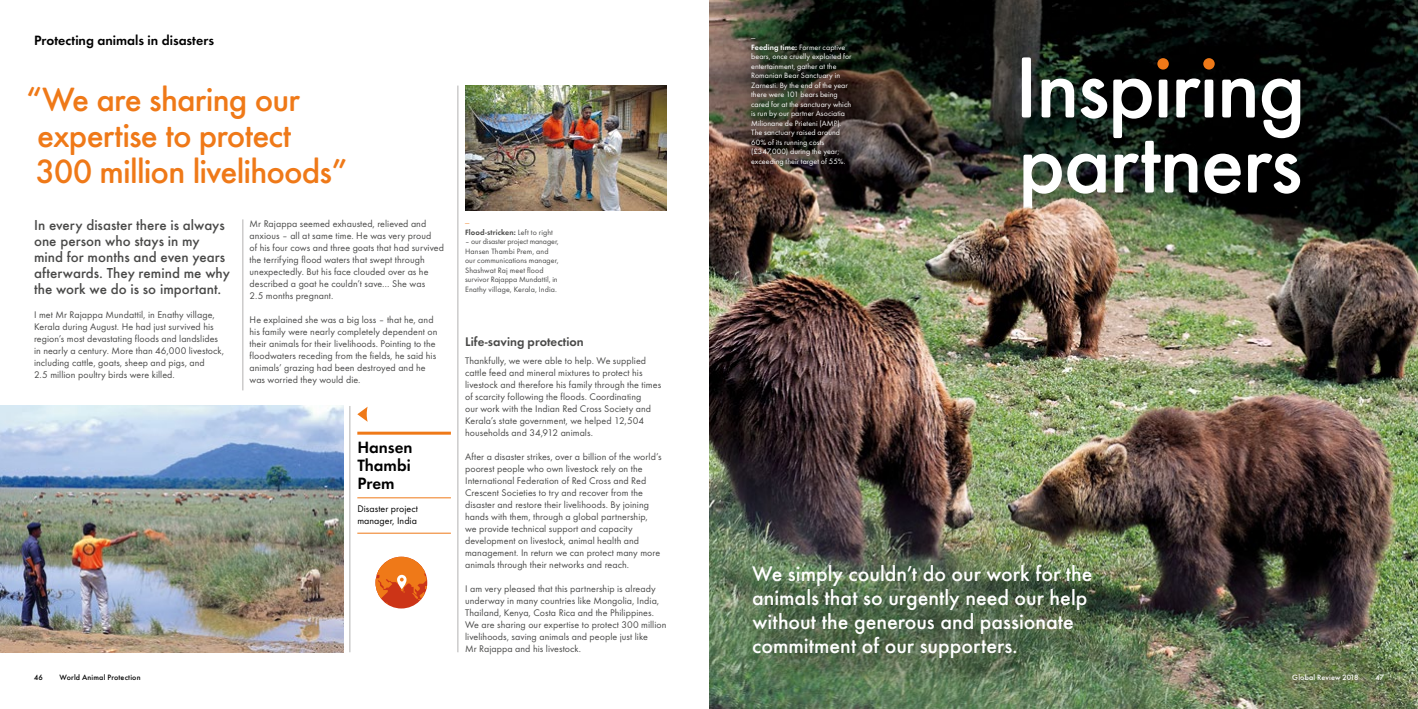
<style>
.page{position:relative;width:1418px;height:709px;background:#fff}
.page>*{position:absolute;margin:0;border:0;box-sizing:border-box;transform-origin:0 0}
.t1{font:500 35px/36px "Futura Round";letter-spacing:-.025em;color:#ef7918}
.t2{font:500 22px/24px "Futura Round";color:#fff}
.t3{font:600 17px/18px "Futura Round";color:#000;text-align:justify}
.t4{font:500 15px/16px "Futura Round";color:#4a4a49}
.t5{font:600 14px "Futura Round";color:#000}
.t6{font:600 13px "Futura Round";color:#4a4a49}
.t7{font:10px/12px "Futura Round";letter-spacing:.005em;color:#4a4a49}
.t8{font:10px/12px "Futura Round";letter-spacing:.005em;color:#000}
.t9{font:8px/9.5px "Futura Round";letter-spacing:.005em;color:#fff}
.t10{font:8px/9.5px "Futura Round";letter-spacing:.005em;color:#4a4a49}
.t11{font:600 8px/9.5px "Futura Round";letter-spacing:.015em;color:#4a4a49}
.t12{font:500 8px "Futura Round";letter-spacing:.02em;color:#000}
.t13{font:500 8px "Futura Round";letter-spacing:.015em;color:#fff}
.s1{font-weight:400;color:#f28f3c}
.s2{font-weight:400}
.s3{font-weight:600}
</style>
<div class="page">
<img style="left:709px;top:0;width:708px;height:709px">
<hr style="left:458px;top:86px;width:1px;height:566px;background:#b3b2b2">
<hr style="left:350px;top:406px;width:1px;height:246px;background:#b3b2b2">
<hr style="left:243px;top:219px;width:1px;height:171px;background:#b3b2b2">
<img style="left:465px;top:85px;width:201px;height:126px">
<hr style="left:357px;top:431px;width:94px;height:3px;background:#ef7918">
<hr style="left:357px;top:497px;width:94px;height:1px;background:#ef7918">
<hr style="left:357px;top:533px;width:94px;height:1px;background:#ef7918">
<img style="left:0;top:406px;width:343px;height:246px">
<svg style="left:357px;top:407px;width:10px;height:15px"></svg>
<svg style="left:375px;top:556px;width:52px;height:52px"></svg>
<svg style="left:1021px;top:57px;width:279px;height:156px"></svg>
<svg style="left:752px;top:564px;width:373px;height:127px;background:#576f50"></svg>
<div style="left:742px;top:29px;width:117px;height:145px;background:#000;opacity:.75"></div>
<div style="left:1157px;top:58px;width:11px;height:12px;background:#ef7918;border-radius:50%"></div>
<div style="left:1203px;top:58px;width:11px;height:12px;background:#ef7918;border-radius:50%"></div>
<h3 class="t5" style="left:34px;top:29px;width:181px">Protecting animals in disasters</h3>
<h1 class="t1" style="left:26px;top:78px;width:323px">“We are sharing our expertise to protect<br>300 million livelihoods”</h1>
<h3 class="t4" style="left:34px;top:216px;width:197px">In every disaster there is always one person who stays in my mind for months and even years afterwards. They remind me why the work we do is so important.</h3>
<p class="t7" style="left:34px;top:308px;width:192px">I met Mr Rajappa Mundattil, in Enathy village, Kerala during August. He had just survived his region’s most devastating floods and landslides in nearly a century. More than 46,000 livestock, including cattle, goats, sheep and pigs, and<br>2.5 million poultry birds were killed.</p>
<p class="t7" style="left:249px;top:217px;width:196px">Mr Rajappa seemed exhausted, relieved and anxious – all at same time. He was very proud<br>of his four cows and three goats that had survived the terrifying flood waters that swept through unexpectedly. But his face clouded over as he described a goat he couldn’t save… She was<br>2.5 months pregnant.</p>
<p class="t7" style="left:249px;top:313px;width:189px">He explained she was a big loss – that he, and his family were nearly completely dependent on their animals for their livelihoods. Pointing to the floodwaters receding from the fields, he said his animals’ grazing had been destroyed and he was worried they would die.</p>
<h3 class="t3" style="left:357px;top:437px;width:57px">Hansen Thambi Prem</h3>
<p class="t8" style="left:357px;top:502px;width:62px">Disaster project manager, India</p>
<p class="t12" style="left:34px;top:671px;width:10px">46</p>
<p class="t12" style="left:60px;top:671px;width:82px">World Animal Protection</p>
<p class="t11" style="left:465px;top:217px;width:89px"><span class="s1">—<br></span>Flood-stricken: <span class="s2">Left to right</span></p>
<p class="t10" style="left:465px;top:236px;width:95px">– our disaster project manager,<br>Hansen Thambi Prem, and our communications manager,<br>Shashwat Raj meet flood survivor Rajappa Mundattil, in<br>Enathy village, Kerala, India.</p>
<h3 class="t6" style="left:465px;top:332px;width:120px">Life-saving protection</h3>
<p class="t7" style="left:465px;top:354px;width:197px">Thankfully, we were able to help. We supplied cattle feed and mineral mixtures to protect his livestock and therefore his family through the times of scarcity following the floods. Coordinating<br>our work with the Indian Red Cross Society and Kerala’s state government, we helped 12,504 households and 34,912 animals.</p>
<p class="t7" style="left:465px;top:450px;width:198px">After a disaster strikes, over a billion of the world’s poorest people who own livestock rely on the International Federation of Red Cross and Red Crescent Societies to try and recover from the disaster and restore their livelihoods. By joining hands with them, through a global partnership, we provide technical support and capacity development on livestock, animal health and management. In return we can protect many more animals through their networks and reach.</p>
<p class="t7" style="left:465px;top:582px;width:203px">I am very pleased that this partnership is already underway in many countries like Mongolia, India, Thailand, Kenya, Costa Rica and the Philippines.<br>We are sharing our expertise to protect 300 million livelihoods, saving animals and people just like<br>Mr Rajappa and his livestock.</p>
<p class="t9" style="left:751px;top:32px;width:102px">—<br><span class="s3">Feeding time:</span> Former captive bears, once cruelly exploited for entertainment, gather at the<br>Romanian Bear Sanctuary in<br>Zarnesti. By the end of the year there were 101 bears being cared for at the sanctuary which is run by our partner Asociatia<br>Milionane de Prieteni (AMP).<br>The sanctuary raised around<br>60% of its running costs (£347,000) during the year; exceeding their target of 55%.</p>
<h2 class="t2" style="left:752px;top:559px;width:342px">We simply couldn’t do our work for the animals that so urgently need our help without the generous and passionate commitment of our supporters.</h2>
<p class="t13" style="left:1292px;top:671px;width:68px">Global Review 2018</p>
<p class="t13" style="left:1375px;top:671px;width:10px">47</p>
</div>
